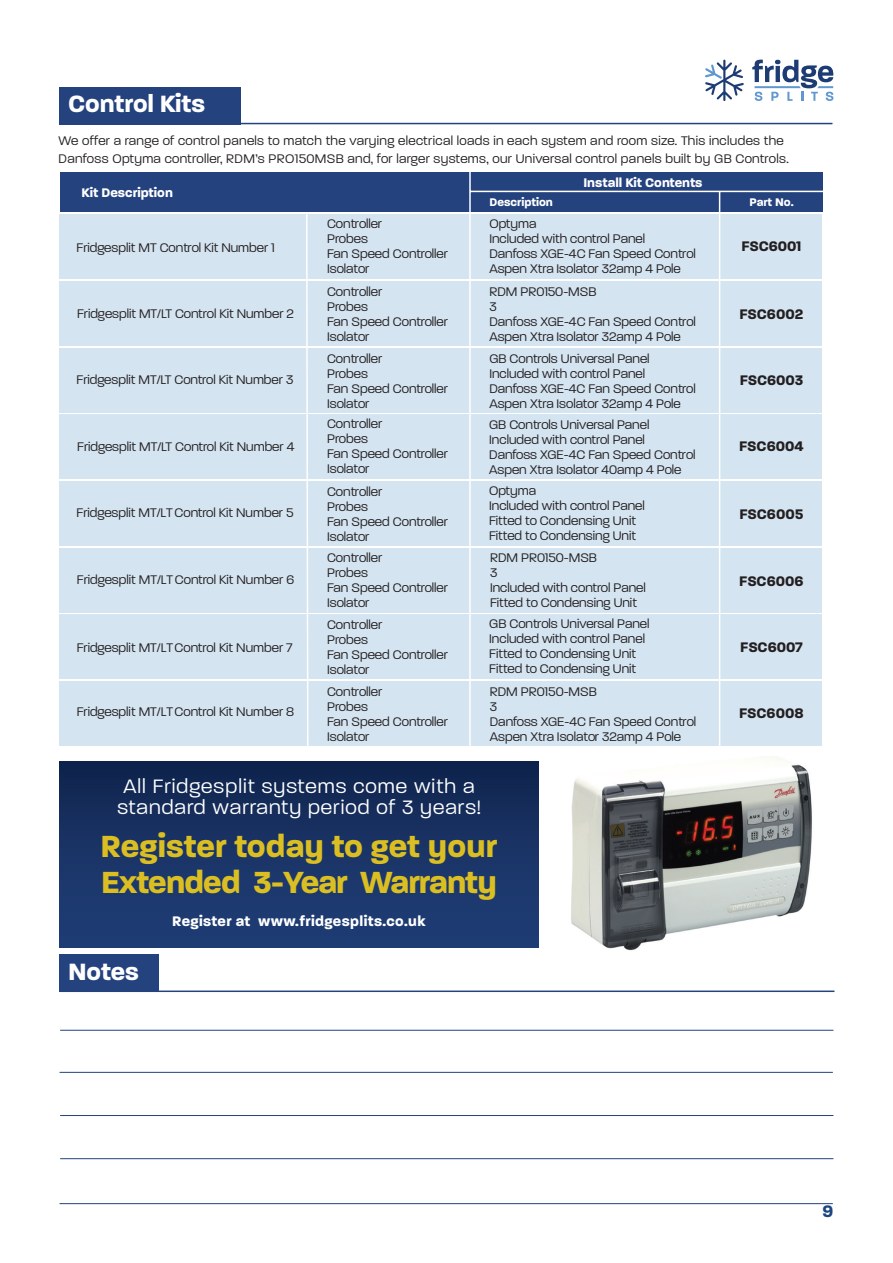
<style>
.page{position:relative;width:893px;height:1263px;background:#fff}
.page>*{position:absolute;margin:0;border:0;box-sizing:border-box;transform-origin:0 0}
.t1{font:700 33px "Paralucent";letter-spacing:.005em;color:#dbbf22}
.t2{font:700 33px "Paralucent";letter-spacing:-.02em;color:#dbbf22}
.Heading{font:700 25.5px "Paralucent";color:#fff}
.New_P_Style_9pt{font:300 21px "Paralucent";letter-spacing:.05em;color:#fff}
.t3{font:700 18px "Paralucent";color:#1b467f}
.t4{font:700 15px "Paralucent";color:#231f20}
.New_P_Style_9pt-2{font:700 15px "Paralucent";letter-spacing:.025em;color:#fff}
.New_P_Style_9pt-3{font:300 13.5px/15px "Paralucent";color:#231f20}
.New_P_Style_9pt-4{font:300 13.5px/18px "Paralucent";letter-spacing:.025em;color:#231f20}
.t5{font:700 13.5px "Paralucent";color:#fff}
.t6{font:700 12px "Paralucent";color:#fff}
</style>
<div class="page">
<img style="left:520px;top:758px;width:292px;height:193px">
<div style="left:60px;top:761px;width:479px;height:186px;background:linear-gradient(to bottom,#10254f,#203f79)"></div>
<div style="left:60px;top:955px;width:99px;height:37px;background:#24427e"></div>
<svg style="left:705px;top:60px;width:39px;height:41px"></svg>
<svg style="left:752px;top:59px;width:82px;height:42px"></svg>
<hr style="left:61px;top:990px;width:773px;height:2px;background:#24427e">
<hr style="left:60px;top:1030px;width:773px;height:1px;background:#24427e">
<hr style="left:60px;top:1072px;width:773px;height:1px;background:#24427e">
<div style="left:60px;top:87px;width:181px;height:38px;background:#24427e"></div>
<hr style="left:60px;top:123px;width:772px;height:1px;background:#24427e">
<hr style="left:60px;top:1115px;width:773px;height:1px;background:#24427e">
<hr style="left:60px;top:1158px;width:773px;height:1px;background:#24427e">
<hr style="left:60px;top:1203px;width:773px;height:1px;background:#24427e">
<div style="left:60px;top:173px;width:762px;height:39px;background:#24427e"></div>
<div style="left:60px;top:215px;width:762px;height:64px;background:#d4e4f1"></div>
<div style="left:60px;top:281px;width:762px;height:65px;background:#d4e4f1"></div>
<div style="left:60px;top:348px;width:762px;height:64px;background:#d4e4f1"></div>
<div style="left:60px;top:414px;width:762px;height:65px;background:#d4e4f1"></div>
<div style="left:60px;top:481px;width:762px;height:65px;background:#d4e4f1"></div>
<div style="left:60px;top:548px;width:762px;height:64px;background:#d4e4f1"></div>
<div style="left:60px;top:614px;width:762px;height:65px;background:#d4e4f1"></div>
<div style="left:60px;top:681px;width:762px;height:65px;background:#d4e4f1"></div>
<svg style="left:305px;top:172px;width:518px;height:586px"></svg>
<p class="Heading" style="left:68px;top:88px;width:139px">Control Kits</p>
<p class="New_P_Style_9pt-4" style="left:59px;top:132px;width:732px">We offer a range of control panels to match the varying electrical loads in each system and room size. This includes the<br>Danfoss Optyma controller, RDM’s PRO150MSB and, for larger systems, our Universal control panels built by GB Controls.</p>
<p class="t5" style="left:82px;top:184px;width:93px">Kit Description</p>
<p class="t6" style="left:489px;top:194px;width:65px">Description</p>
<p class="t5" style="left:583px;top:174px;width:121px">Install Kit Contents</p>
<p class="t6" style="left:749px;top:194px;width:46px">Part No.</p>
<p class="New_P_Style_9pt-3" style="left:327px;top:216px;width:122px">Controller<br>Probes<br>Fan Speed Controller<br>Isolator</p>
<p class="New_P_Style_9pt-3" style="left:489px;top:216px;width:208px">Optyma<br>Included with control Panel<br>Danfoss XGE-4C Fan Speed Control<br>Aspen Xtra Isolator 32amp 4 Pole</p>
<p class="New_P_Style_9pt-3" style="left:489px;top:284px;width:208px">RDM PR0150-MSB<br>3<br>Danfoss XGE-4C Fan Speed Control<br>Aspen Xtra Isolator 32amp 4 Pole</p>
<p class="t4" style="left:741px;top:237px;width:62px">FSC6001</p>
<p class="New_P_Style_9pt-3" style="left:77px;top:241px;width:200px">Fridgesplit MT Control Kit Number 1</p>
<p class="New_P_Style_9pt-3" style="left:327px;top:284px;width:122px">Controller<br>Probes<br>Fan Speed Controller<br>Isolator</p>
<p class="New_P_Style_9pt-3" style="left:327px;top:351px;width:122px">Controller<br>Probes<br>Fan Speed Controller<br>Isolator</p>
<p class="New_P_Style_9pt-3" style="left:327px;top:417px;width:122px">Controller<br>Probes<br>Fan Speed Controller<br>Isolator</p>
<p class="New_P_Style_9pt-3" style="left:327px;top:484px;width:122px">Controller<br>Probes<br>Fan Speed Controller<br>Isolator</p>
<p class="New_P_Style_9pt-3" style="left:327px;top:550px;width:122px">Controller<br>Probes<br>Fan Speed Controller<br>Isolator</p>
<p class="New_P_Style_9pt-3" style="left:327px;top:617px;width:122px">Controller<br>Probes<br>Fan Speed Controller<br>Isolator</p>
<p class="New_P_Style_9pt-3" style="left:327px;top:684px;width:122px">Controller<br>Probes<br>Fan Speed Controller<br>Isolator</p>
<p class="New_P_Style_9pt-3" style="left:77px;top:306px;width:218px">Fridgesplit MT/LT Control Kit Number 2</p>
<p class="t4" style="left:739px;top:305px;width:65px">FSC6002</p>
<p class="New_P_Style_9pt-3" style="left:489px;top:351px;width:208px">GB Controls Universal Panel<br>Included with control Panel<br>Danfoss XGE-4C Fan Speed Control<br>Aspen Xtra Isolator 32amp 4 Pole</p>
<p class="New_P_Style_9pt-3" style="left:77px;top:372px;width:218px">Fridgesplit MT/LT Control Kit Number 3</p>
<p class="t4" style="left:740px;top:371px;width:65px">FSC6003</p>
<p class="New_P_Style_9pt-3" style="left:489px;top:417px;width:208px">GB Controls Universal Panel<br>Included with control Panel<br>Danfoss XGE-4C Fan Speed Control<br>Aspen Xtra Isolator 40amp 4 Pole</p>
<p class="New_P_Style_9pt-3" style="left:77px;top:439px;width:219px">Fridgesplit MT/LT Control Kit Number 4</p>
<p class="t4" style="left:739px;top:437px;width:66px">FSC6004</p>
<p class="New_P_Style_9pt-3" style="left:489px;top:483px;width:157px">Optyma<br>Included with control Panel<br>Fitted to Condensing Unit<br>Fitted to Condensing Unit</p>
<p class="New_P_Style_9pt-3" style="left:77px;top:505px;width:218px">Fridgesplit MT/LT Control Kit Number 5</p>
<p class="t4" style="left:739px;top:505px;width:65px">FSC6005</p>
<p class="New_P_Style_9pt-3" style="left:490px;top:550px;width:157px">RDM PR0150-MSB<br>3<br>Included with control Panel<br>Fitted to Condensing Unit</p>
<p class="New_P_Style_9pt-3" style="left:77px;top:572px;width:219px">Fridgesplit MT/LT Control Kit Number 6</p>
<p class="t4" style="left:739px;top:572px;width:66px">FSC6006</p>
<p class="New_P_Style_9pt-3" style="left:489px;top:616px;width:162px">GB Controls Universal Panel<br>Included with control Panel<br>Fitted to Condensing Unit<br>Fitted to Condensing Unit</p>
<p class="New_P_Style_9pt-3" style="left:77px;top:640px;width:217px">Fridgesplit MT/LT Control Kit Number 7</p>
<p class="t4" style="left:740px;top:638px;width:64px">FSC6007</p>
<p class="New_P_Style_9pt-3" style="left:490px;top:684px;width:208px">RDM PR0150-MSB<br>3<br>Danfoss XGE-4C Fan Speed Control<br>Aspen Xtra Isolator 32amp 4 Pole</p>
<p class="New_P_Style_9pt-3" style="left:77px;top:704px;width:219px">Fridgesplit MT/LT Control Kit Number 8</p>
<p class="t4" style="left:739px;top:704px;width:66px">FSC6008</p>
<p class="New_P_Style_9pt" style="left:124px;top:774px;width:352px">All Fridgesplit systems come with a</p>
<p class="New_P_Style_9pt" style="left:117px;top:795px;width:365px">standard warranty period of 3 years!</p>
<p class="t1" style="left:101px;top:826px;width:398px">Register today to get your</p>
<p class="t2" style="left:101px;top:862px;width:397px">Extended 3-Year Warranty</p>
<p class="Heading" style="left:68px;top:956px;width:72px">Notes</p>
<p class="New_P_Style_9pt-2" style="left:172px;top:912px;width:255px">Register at www.fridgesplits.co.uk</p>
<p class="t3" style="left:823px;top:1200px;width:12px">9</p>
</div>
